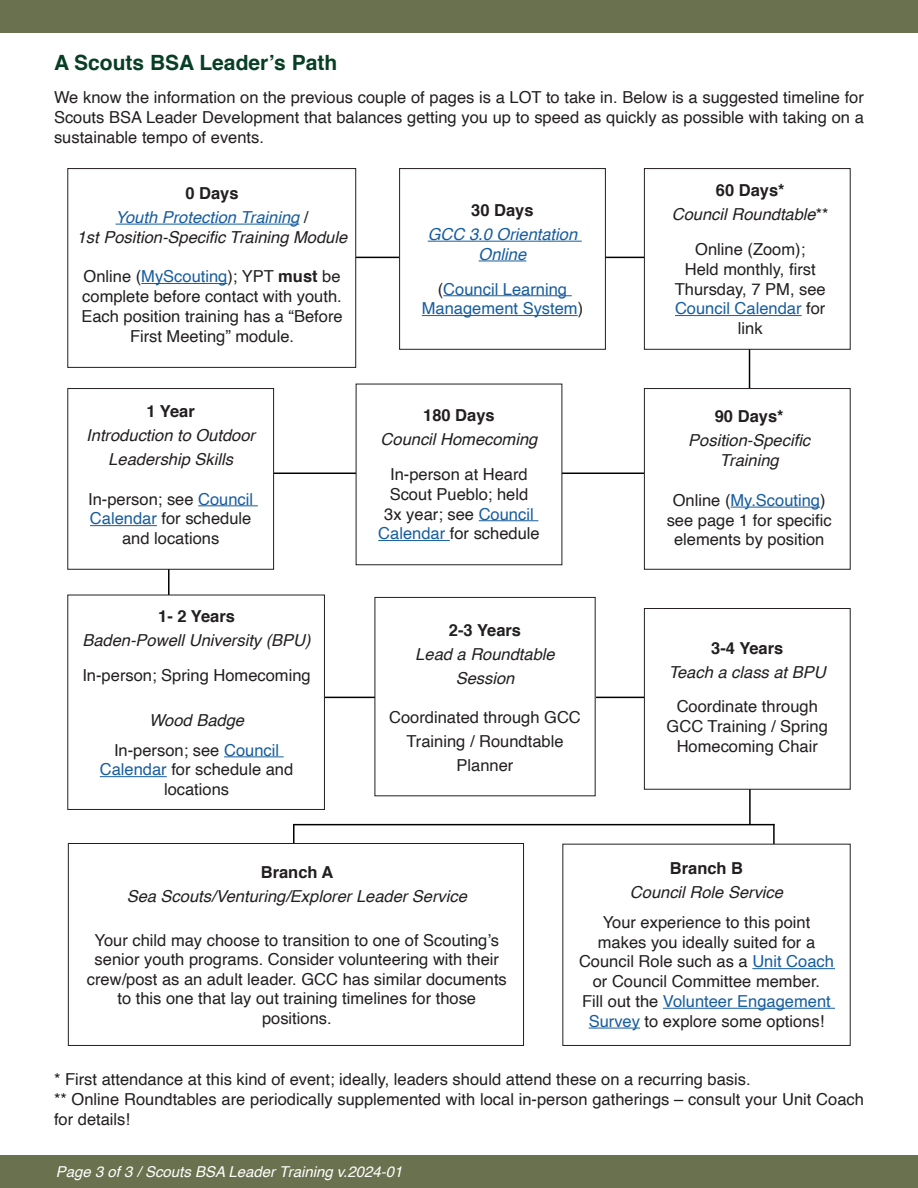
<style>
.page{position:relative;width:918px;height:1188px;background:#fff}
.page>*{position:absolute;margin:0;border:0;box-sizing:border-box;transform-origin:0 0}
.t1{font:700 21px "Helvetica";color:#083e25}
.t2{font:16.5px/19.8px "Helvetica";color:#231f20;text-align:center}
.t3{font:italic 16.5px/24px "Helvetica";color:#231f20;text-align:center}
.t4{font:700 16.5px "Helvetica";color:#231f20}
.t5{font:italic 16.5px "Helvetica";color:#175d9e}
.t6{font:16.5px/19.8px "Helvetica";color:#175d9e;text-align:center}
.t7{font:italic 15px "Helvetica";color:#fff}
.s1{font-style:normal;color:#231f20}
.s2{color:#175d9e}
.s3{font-weight:700}
.s4{color:#231f20}
.s5{font-style:normal}
</style>
<div class="page">
<div style="left:0;top:1155px;width:918px;height:33px;background:#6a714e"></div>
<hr style="left:254px;top:257px;width:495px;height:1px;background:#000">
<hr style="left:749px;top:257px;width:1px;height:221px;background:#000">
<hr style="left:169px;top:473px;width:581px;height:1px;background:#000">
<hr style="left:168px;top:478px;width:2px;height:221px;background:#000">
<hr style="left:169px;top:697px;width:581px;height:1px;background:#000">
<hr style="left:749px;top:714px;width:2px;height:111px;background:#000">
<hr style="left:293px;top:824px;width:481px;height:1px;background:#000">
<hr style="left:293px;top:825px;width:2px;height:45px;background:#000">
<hr style="left:773px;top:824px;width:2px;height:52px;background:#000">
<div style="left:68px;top:169px;width:288px;height:198px;background:#fff"></div>
<div style="left:68px;top:168px;width:288px;height:200px;border:1px solid #231f20"></div>
<div style="left:68px;top:389px;width:206px;height:180px;background:#fff"></div>
<div style="left:68px;top:388px;width:206px;height:181px;border:1px solid #231f20"></div>
<div style="left:68px;top:595px;width:256px;height:214px;background:#fff"></div>
<div style="left:68px;top:595px;width:257px;height:215px;border:1px solid #231f20"></div>
<div style="left:68px;top:843px;width:456px;height:202px;background:#fff"></div>
<div style="left:68px;top:843px;width:456px;height:203px;border:1px solid #231f20"></div>
<div style="left:400px;top:169px;width:205px;height:180px;background:#fff"></div>
<div style="left:399px;top:168px;width:207px;height:181px;border:1px solid #231f20"></div>
<div style="left:356px;top:384px;width:206px;height:181px;background:#fff"></div>
<div style="left:375px;top:597px;width:220px;height:199px;background:#fff"></div>
<div style="left:644px;top:169px;width:206px;height:180px;background:#fff"></div>
<div style="left:644px;top:168px;width:206px;height:181px;border:1px solid #231f20"></div>
<div style="left:644px;top:389px;width:206px;height:180px;background:#fff"></div>
<div style="left:644px;top:388px;width:206px;height:181px;border:1px solid #231f20"></div>
<div style="left:644px;top:609px;width:206px;height:180px;background:#fff"></div>
<div style="left:644px;top:608px;width:206px;height:181px;border:1px solid #231f20"></div>
<div style="left:563px;top:844px;width:287px;height:201px;background:#fff"></div>
<hr style="left:752px;top:968px;width:83px;height:1px;background:#175d9e">
<hr style="left:663px;top:1008px;width:172px;height:1px;background:#175d9e">
<hr style="left:589px;top:1028px;width:51px;height:1px;background:#175d9e">
<hr style="left:224px;top:756px;width:60px;height:1px;background:#175d9e">
<hr style="left:100px;top:776px;width:67px;height:1px;background:#175d9e">
<hr style="left:479px;top:520px;width:59px;height:1px;background:#175d9e">
<hr style="left:378px;top:540px;width:72px;height:1px;background:#175d9e">
<hr style="left:198px;top:505px;width:60px;height:1px;background:#175d9e">
<hr style="left:90px;top:525px;width:67px;height:1px;background:#175d9e">
<hr style="left:731px;top:507px;width:89px;height:1px;background:#175d9e">
<hr style="left:675px;top:315px;width:127px;height:1px;background:#175d9e">
<hr style="left:428px;top:241px;width:154px;height:1px;background:#175d9e">
<hr style="left:479px;top:261px;width:47px;height:1px;background:#175d9e">
<hr style="left:443px;top:295px;width:129px;height:1px;background:#175d9e">
<hr style="left:422px;top:315px;width:156px;height:1px;background:#175d9e">
<hr style="left:116px;top:224px;width:183px;height:1px;background:#175d9e">
<hr style="left:141px;top:283px;width:87px;height:1px;background:#175d9e">
<div style="left:0;top:0;width:918px;height:33px;background:#6a714e"></div>
<p class="t1" style="left:54px;top:45px;width:285px">A Scouts BSA Leader’s Path</p>
<p class="t2" style="left:54px;top:88px;width:811px;text-align:justify">We know the information on the previous couple of pages is a LOT to take in. Below is a suggested timeline for Scouts BSA Leader Development that balances getting you up to speed as quickly as possible with taking on a sustainable tempo of events.</p>
<p class="t4" style="left:185px;top:180px;width:55px">0 Days</p>
<p class="t5" style="left:116px;top:204px;width:194px">Youth Protection Training <span class="s1">/</span></p>
<p class="t3" style="left:77px;top:225px;width:272px">1st Position-Specific Training Module</p>
<p class="t2" style="left:81px;top:267px;width:263px">Online (<span class="s2">MyScouting</span>); YPT <span class="s3">must</span> be complete before contact with youth.<br>Each position training has a “Before<br>First Meeting” module.</p>
<p class="t4" style="left:147px;top:398px;width:50px">1 Year</p>
<p class="t3" style="left:86px;top:424px;width:170px">Introduction to Outdoor<br>Leadership Skills</p>
<p class="t2" style="left:88px;top:489px;width:167px">In-person; see <span class="s2">Council<br>Calendar</span> for schedule and locations</p>
<p class="t4" style="left:158px;top:603px;width:78px">1- 2 Years</p>
<p class="t3" style="left:82px;top:628px;width:230px">Baden-Powell University (BPU)</p>
<p class="t2" style="left:82px;top:665px;width:230px">In-person; Spring Homecoming</p>
<p class="t3" style="left:149px;top:708px;width:97px">Wood Badge</p>
<p class="t2" style="left:100px;top:740px;width:195px">In-person; see <span class="s2">Council<br>Calendar</span> for schedule and locations</p>
<p class="t4" style="left:471px;top:197px;width:64px">30 Days</p>
<p class="t5" style="left:428px;top:221px;width:151px">GCC 3.0 Orientation</p>
<p class="t5" style="left:479px;top:241px;width:49px">Online</p>
<p class="t6" style="left:422px;top:279px;width:163px"><span class="s4">(</span>Council Learning<br>Management System<span class="s4">)</span></p>
<p class="t4" style="left:423px;top:402px;width:73px">180 Days</p>
<p class="t3" style="left:381px;top:428px;width:158px">Council Homecoming</p>
<p class="t2" style="left:378px;top:465px;width:163px">In-person at Heard<br>Scout Pueblo; held<br>3x year; see <span class="s2">Council<br>Calendar</span> for schedule</p>
<p class="t4" style="left:449px;top:617px;width:74px">2-3 Years</p>
<p class="t3" style="left:415px;top:643px;width:141px">Lead a Roundtable<br>Session</p>
<p class="t2" style="left:389px;top:706px;width:193px;line-height:24px">Coordinated through GCC<br>Training / Roundtable<br>Planner</p>
<p class="t4" style="left:716px;top:177px;width:70px">60 Days*</p>
<p class="t3" style="left:672px;top:203px;width:158px">Council Roundtable<span class="s5">**</span></p>
<p class="t2" style="left:675px;top:240px;width:153px">Online (Zoom);<br>Held monthly, first<br>Thursday, 7 PM, see<br><span class="s2">Council Calendar</span> for link</p>
<p class="t4" style="left:715px;top:403px;width:70px">90 Days*</p>
<p class="t3" style="left:688px;top:431px;width:123px;line-height:19.8px">Position-Specific<br>Training</p>
<p class="t2" style="left:667px;top:491px;width:167px">Online (<span class="s2">My.Scouting</span>) see page 1 for specific elements by position</p>
<p class="t4" style="left:711px;top:634px;width:74px">3-4 Years</p>
<p class="t3" style="left:669px;top:660px;width:158px">Teach a class at BPU</p>
<p class="t2" style="left:667px;top:697px;width:163px">Coordinate through<br>GCC Training / Spring<br>Homecoming Chair</p>
<p class="t4" style="left:261px;top:859px;width:74px">Branch A</p>
<p class="t3" style="left:127px;top:885px;width:342px">Sea Scouts/Venturing/Explorer Leader Service</p>
<p class="t2" style="left:87px;top:931px;width:422px">Your child may choose to transition to one of Scouting’s senior youth programs. Consider volunteering with their crew/post as an adult leader. GCC has similar documents to this one that lay out training timelines for those positions.</p>
<p class="t4" style="left:670px;top:855px;width:75px">Branch B</p>
<p class="t3" style="left:630px;top:880px;width:155px">Council Role Service</p>
<p class="t2" style="left:579px;top:913px;width:256px">Your experience to this point makes you ideally suited for a<br>Council Role such as a <span class="s2">Unit Coach </span>or Council Committee member.<br>Fill out the <span class="s2">Volunteer Engagement<br>Survey</span> to explore some options!</p>
<p class="t2" style="left:54px;top:1070px;width:698px">* First attendance at this kind of event; ideally, leaders should attend these on a recurring basis.</p>
<p class="t2" style="left:54px;top:1090px;width:811px;text-align:left">** Online Roundtables are periodically supplemented with local in-person gatherings – consult your Unit Coach for details!</p>
<p class="t7" style="left:56px;top:1160px;width:348px">Page 3 of 3 / Scouts BSA Leader Training v.2024-01</p>
</div>
